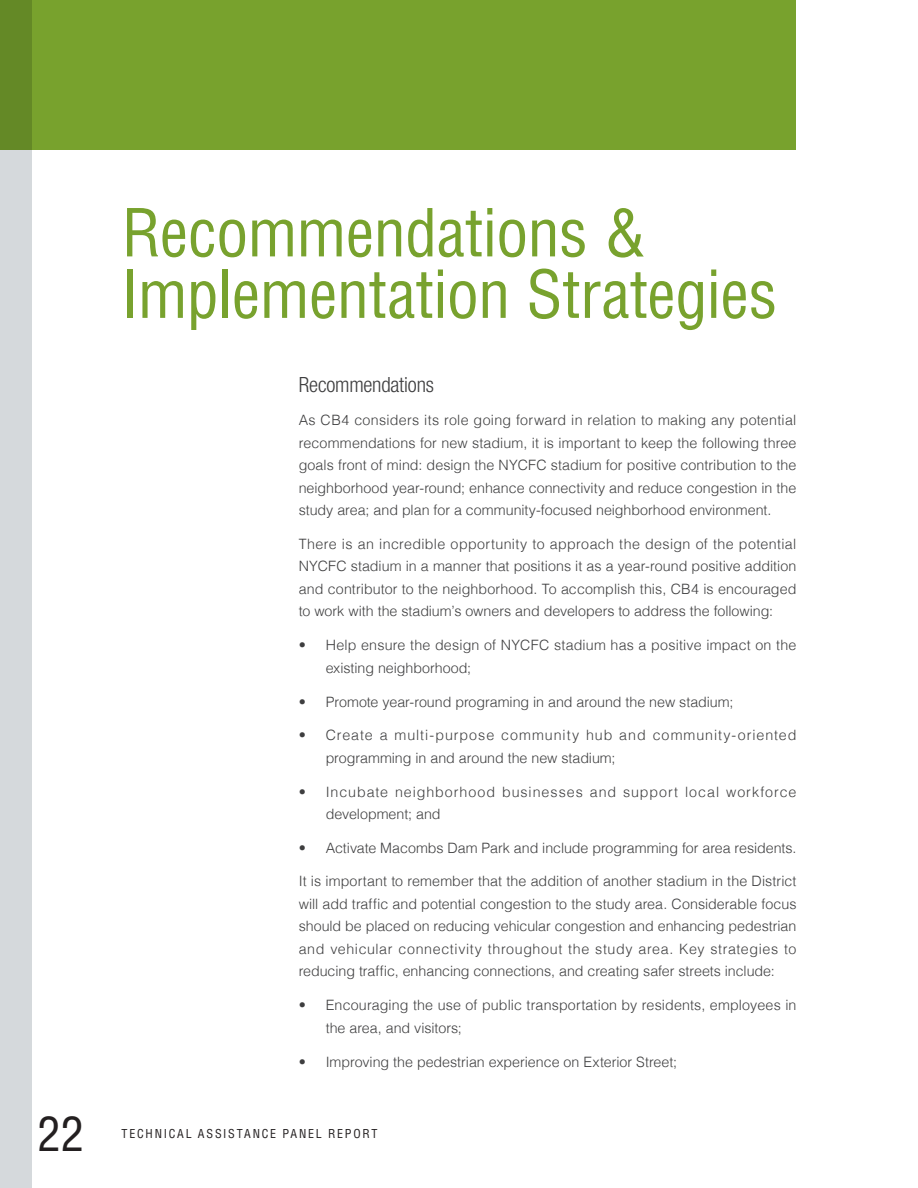
<style>
.page{position:relative;width:918px;height:1188px;background:#fff}
.page>*{position:absolute;margin:0;border:0;box-sizing:border-box;transform-origin:0 0}
.Section_Heading{font:condensed 64.5px/61.5px "Helvetica LT Std";letter-spacing:-.01em;color:#78a22e}
.t1{font:condensed 46.5px "Helvetica LT Std";color:#231f20}
.t2{font:300 condensed 21px "Helvetica Neue LT Com";letter-spacing:-.01em;color:#3e3e3f}
.t3{font:300 14.25px/22.5px "Helvetica";color:#3e3e3f;text-align:justify}
.t4{font:300 14.25px/22.5px "Helvetica";letter-spacing:.06em;color:#3e3e3f}
.t5{font:300 14.25px/22.5px "Helvetica";letter-spacing:.065em;color:#3e3e3f}
.t6{font:condensed 12px "Helvetica LT Std";letter-spacing:.15em;color:#231f20}
</style>
<div class="page">
<div style="left:0;top:0;width:796px;height:150px;background:#78a22d"></div>
<div style="left:0;top:0;width:32px;height:1188px;background:#d5d9dc"></div>
<h2 class="t1" style="left:37px;top:1105px;width:48px">22</h2>
<p class="Section_Heading" style="left:122px;top:202px;width:657px">Recommendations &amp;<br>Implementation Strategies</p>
<p class="t2" style="left:299px;top:372px;width:137px">Recommendations</p>
<p class="t3" style="left:299px;top:408px;width:499px">As CB4 considers its role going forward in relation to making any potential recommendations for new stadium, it is important to keep the following three goals front of mind: design the NYCFC stadium for positive contribution to the neighborhood year-round; enhance connectivity and reduce congestion in the study area; and plan for a community-focused neighborhood environment.</p>
<p class="t3" style="left:299px;top:532px;width:499px">There is an incredible opportunity to approach the design of the potential NYCFC stadium in a manner that positions it as a year-round positive addition and contributor to the neighborhood. To accomplish this, CB4 is encouraged to work with the stadium’s owners and developers to address the following:</p>
<p class="t3" style="left:326px;top:633px;width:472px;text-indent:-27px">• Help ensure the design of NYCFC stadium has a positive impact on the existing neighborhood;</p>
<p class="t3" style="left:299px;top:689px;width:436px">• Promote year-round programing in and around the new stadium;</p>
<p class="t4" style="left:326px;top:723px;width:472px;text-indent:-27px">• Create a multi-purpose community hub and community-oriented programming in and around the new stadium;</p>
<p class="t5" style="left:326px;top:779px;width:472px;text-indent:-27px">• Incubate neighborhood businesses and support local workforce development; and</p>
<p class="t3" style="left:299px;top:835px;width:499px">• Activate Macombs Dam Park and include programming for area residents.</p>
<p class="t3" style="left:299px;top:869px;width:499px">It is important to remember that the addition of another stadium in the District will add traffic and potential congestion to the study area. Considerable focus should be placed on reducing vehicular congestion and enhancing pedestrian and vehicular connectivity throughout the study area. Key strategies to reducing traffic, enhancing connections, and creating safer streets include:</p>
<p class="t3" style="left:326px;top:993px;width:472px;text-indent:-27px">• Encouraging the use of public transportation by residents, employees in the area, and visitors;</p>
<p class="t3" style="left:299px;top:1049px;width:380px">• Improving the pedestrian experience on Exterior Street;</p>
<p class="t6" style="left:122px;top:1126px;width:258px">TECHNICAL ASSISTANCE PANEL REPORT</p>
</div>
